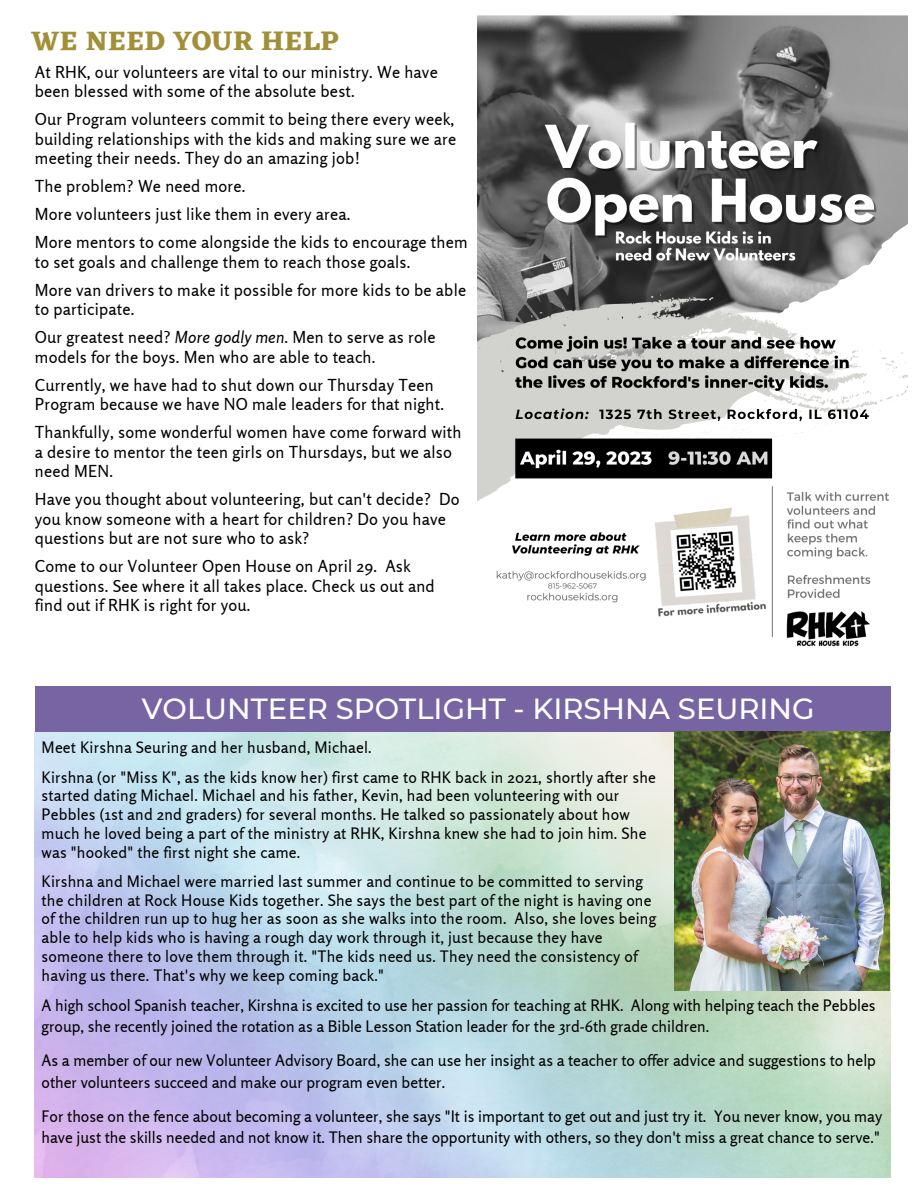
<style>
.page{position:relative;width:918px;height:1188px;background:#fff}
.page>*{position:absolute;margin:0;border:0;box-sizing:border-box;transform-origin:0 0}
.t1{font:500 29.1px "Montserrat";color:#fff}
.t2{font:700 27.9px "Eczar";letter-spacing:.015em;color:#a29038}
.t3{font:16.5px/19.4px "Rosario";letter-spacing:.015em;color:#000}
.t4{font:15.75px/18.8px "Rosario";letter-spacing:.015em;color:#000}
.s1{font-style:italic}
</style>
<div class="page">
<img style="left:477px;top:16px;width:430px;height:631px">
<img style="left:35px;top:732px;width:856px;height:445px">
<div style="left:35px;top:686px;width:855px;height:45px;background:#7765a3"></div>
<img style="left:674px;top:732px;width:215px;height:259px">
<h2 class="t2" style="left:31px;top:24px;width:309px">WE NEED YOUR HELP</h2>
<p class="t3" style="left:35px;top:62px;width:404px">At RHK, our volunteers are vital to our ministry. We have been blessed with some of the absolute best.</p>
<p class="t3" style="left:35px;top:110px;width:423px;text-align:justify">Our Program volunteers commit to being there every week, building relationships with the kids and making sure we are meeting their needs. They do an amazing job!</p>
<p class="t3" style="left:35px;top:172px;width:434px;line-height:28.2px">The problem? We need more.<br>More volunteers just like them in every area.<br>More mentors to come alongside the kids to encourage them</p>
<p class="t3" style="left:35px;top:248px;width:433px;line-height:28.2px">to set goals and challenge them to reach those goals.<br>More van drivers to make it possible for more kids to be able</p>
<p class="t3" style="left:35px;top:295px;width:402px;line-height:28.2px">to participate.<br>Our greatest need? <span class="s1">More godly men</span>. Men to serve as role</p>
<p class="t3" style="left:35px;top:343px;width:401px;line-height:28.2px">models for the boys. Men who are able to teach.<br>Currently, we have had to shut down our Thursday Teen</p>
<p class="t3" style="left:35px;top:390px;width:428px;line-height:28.2px">Program because we have NO male leaders for that night.<br>Thankfully, some wonderful women have come forward with</p>
<p class="t3" style="left:35px;top:442px;width:419px">a desire to mentor the teen girls on Thursdays, but we also need MEN.</p>
<p class="t3" style="left:35px;top:490px;width:426px">Have you thought about volunteering, but can't decide? Do you know someone with a heart for children? Do you have questions but are not sure who to ask?</p>
<p class="t3" style="left:35px;top:556px;width:401px">Come to our Volunteer Open House on April 29. Ask questions. See where it all takes place. Check us out and find out if RHK is right for you.</p>
<h1 class="t1" style="left:142px;top:691px;width:674px">VOLUNTEER SPOTLIGHT - KIRSHNA SEURING</h1>
<p class="t4" style="left:42px;top:733px;width:616px;line-height:29.2px">Meet Kirshna Seuring and her husband, Michael.<br>Kirshna (or "Miss K", as the kids know her) first came to RHK back in 2021, shortly after she</p>
<p class="t4" style="left:42px;top:786px;width:606px">started dating Michael. Michael and his father, Kevin, had been volunteering with our Pebbles (1st and 2nd graders) for several months. He talked so passionately about how much he loved being a part of the ministry at RHK, Kirshna knew she had to join him. She was "hooked" the first night she came.</p>
<p class="t4" style="left:42px;top:872px;width:616px">Kirshna and Michael were married last summer and continue to be committed to serving the children at Rock House Kids together. She says the best part of the night is having one of the children run up to hug her as soon as she walks into the room. Also, she loves being able to help kids who is having a rough day work through it, just because they have someone there to love them through it. "The kids need us. They need the consistency of having us there. That's why we keep coming back."</p>
<p class="t4" style="left:42px;top:994px;width:836px;line-height:21.8px">A high school Spanish teacher, Kirshna is excited to use her passion for teaching at RHK. Along with helping teach the Pebbles group, she recently joined the rotation as a Bible Lesson Station leader for the 3rd-6th grade children.</p>
<p class="t4" style="left:42px;top:1049px;width:836px;line-height:21.8px">As a member of our new Volunteer Advisory Board, she can use her insight as a teacher to offer advice and suggestions to help other volunteers succeed and make our program even better.</p>
<p class="t4" style="left:42px;top:1105px;width:842px;line-height:21.8px">For those on the fence about becoming a volunteer, she says "It is important to get out and just try it. You never know, you may have just the skills needed and not know it. Then share the opportunity with others, so they don't miss a great chance to serve."</p>
</div>
